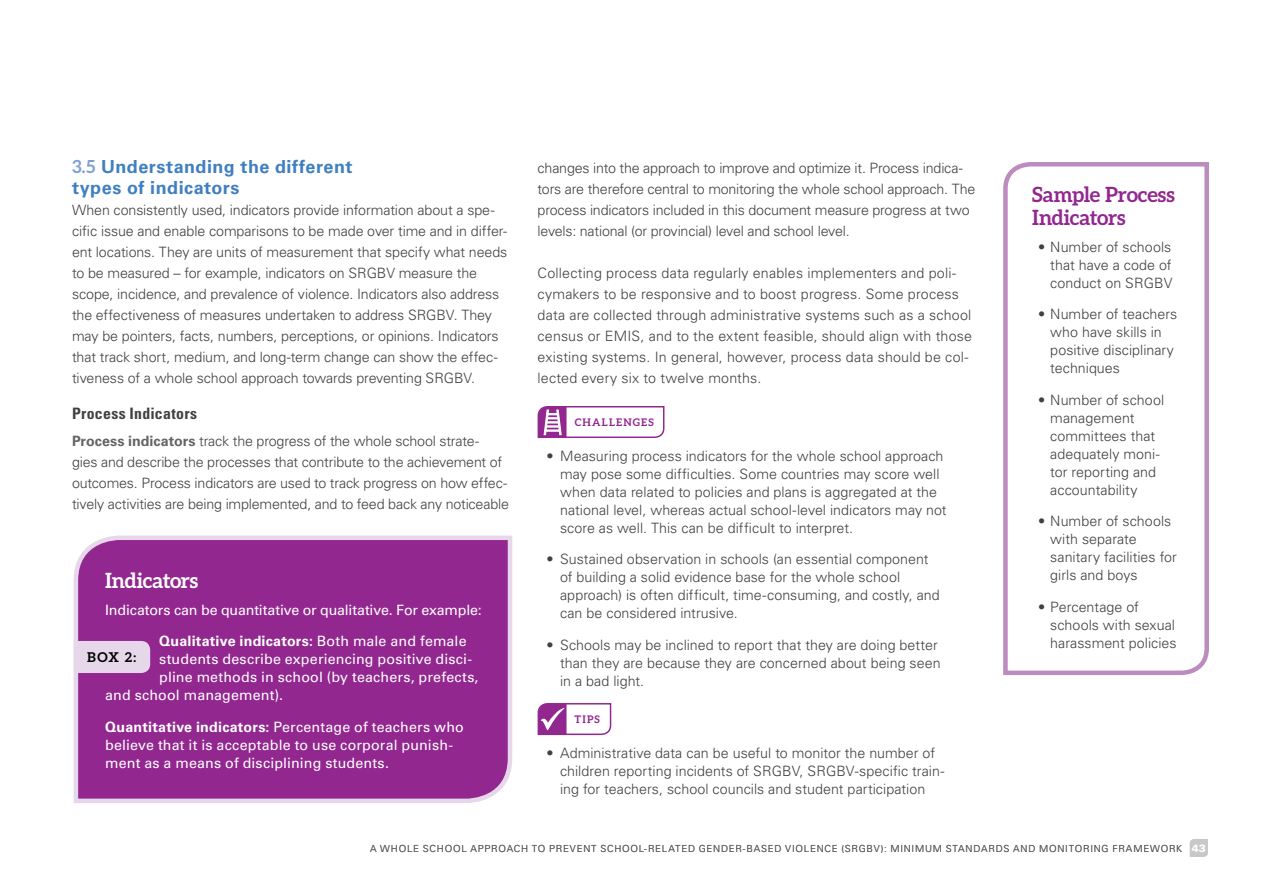
<style>
.page{position:relative;width:1263px;height:893px;background:#fff}
.page>*{position:absolute;margin:0;border:0;box-sizing:border-box;transform-origin:0 0}
.t1{font:700 21px/22.5px "Aleo";letter-spacing:-.01em;color:#92278f}
.t2{font:700 21px "Aleo";letter-spacing:-.015em;color:#fff}
.t3{font:700 18px/21px "Univers LT Pro 65";letter-spacing:.025em;color:#407fc0}
.t4{font:700 condensed 15.75px "Univers";letter-spacing:.02em;color:#414042}
.t5{font:300 14.25px/18px "Univers LT Pro 45";color:#414042}
.t6{font:14.25px/18px "Univers LT Pro 55 Roman";letter-spacing:.01em;color:#fff}
.t7{font:700 14.25px "Univers LT Pro 65";letter-spacing:.015em;color:#fff}
.t8{font:14.25px "Univers LT Pro 55 Roman";letter-spacing:-.01em;color:#fff}
.t9{font:700 13.5px "Aleo";color:#000}
.t10{font:700 10.5px "Aleo";letter-spacing:.11em;color:#92278f}
.t11{font:300 9.75px "Univers LT Pro 45";letter-spacing:.075em;color:#58595b}
.s1{font-family:"Aleo";color:#7da0d2}
.s2{font-family:"Univers LT Pro 65";font-weight:700;color:#636466}
.s3{font-family:"Univers LT Pro 55 Roman";font-weight:400}
.s4{font-family:"Univers LT Std";font-weight:900;font-size:10.5px;color:#fff}
</style>
<div class="page">
<svg style="left:1190px;top:839px;width:18px;height:18px"></svg>
<svg style="left:537px;top:406px;width:128px;height:32px"></svg>
<svg style="left:537px;top:703px;width:75px;height:33px"></svg>
<svg style="left:1003px;top:162px;width:206px;height:513px"></svg>
<div style="left:73px;top:535px;width:440px;height:268px;background:#92278f"></div>
<div style="left:74px;top:641px;width:76px;height:32px;background:#e6d7ea"></div>
<p class="t3" style="left:72px;top:156px;width:282px"><span class="s1">3.5</span> Understanding the different types of indicators</p>
<p class="t5" style="left:72px;top:199px;width:437px;line-height:21px">When consistently used, indicators provide information about a spe&shy;cific issue and enable comparisons to be made over time and in differ&shy;ent locations. They are units of measurement that specify what needs to be measured – for example, indicators on SRGBV measure the scope, incidence, and prevalence of violence. Indicators also address the effectiveness of measures undertaken to address SRGBV. They may be pointers, facts, numbers, perceptions, or opinions. Indicators that track short, medium, and long-term change can show the effec&shy;tiveness of a whole school approach towards preventing SRGBV.</p>
<p class="t4" style="left:72px;top:403px;width:127px">Process Indicators</p>
<p class="t5" style="left:72px;top:430px;width:439px;line-height:21px"><span class="s2">Process indicators</span> track the progress of the whole school strate-<br>gies and describe the processes that contribute to the achievement of outcomes. Process indicators are used to track progress on how effec&shy;tively activities are being implemented, and to feed back any noticeable</p>
<h1 class="t2" style="left:105px;top:568px;width:95px">Indicators</h1>
<p class="t8" style="left:105px;top:601px;width:378px">Indicators can be quantitative or qualitative. For example:</p>
<p class="t7" style="left:159px;top:633px;width:309px">Qualitative indicators: <span class="s3">Both male and female</span></p>
<p class="t6" style="left:159px;top:650px;width:315px">students describe experiencing positive disci-</p>
<p class="t6" style="left:159px;top:668px;width:321px">pline methods in school (by teachers, prefects,</p>
<p class="t6" style="left:105px;top:686px;width:179px">and school management).</p>
<p class="t7" style="left:105px;top:718px;width:360px">Quantitative indicators: <span class="s3">Percentage of teachers who</span></p>
<p class="t6" style="left:105px;top:736px;width:349px">believe that it is acceptable to use corporal punish&shy;ment as a means of disciplining students.</p>
<p class="t9" style="left:87px;top:650px;width:51px">BOX 2:</p>
<p class="t5" style="left:538px;top:157px;width:439px;line-height:21px">changes into the approach to improve and optimize it. Process indica&shy;tors are therefore central to monitoring the whole school approach. The process indicators included in this document measure progress at two levels: national (or provincial) level and school level.</p>
<p class="t5" style="left:538px;top:262px;width:436px;line-height:21px">Collecting process data regularly enables implementers and poli&shy;cymakers to be responsive and to boost progress. Some process data are collected through administrative systems such as a school census or EMIS, and to the extent feasible, should align with those existing systems. In general, however, process data should be col&shy;lected every six to twelve months.</p>
<p class="t10" style="left:575px;top:416px;width:81px">CHALLENGES</p>
<p class="t5" style="left:560px;top:446px;width:388px;text-indent:-13px">• Measuring process indicators for the whole school approach may pose some difficulties. Some countries may score well when data related to policies and plans is aggregated at the national level, whereas actual school-level indicators may not score as well. This can be difficult to interpret.</p>
<p class="t5" style="left:560px;top:550px;width:381px;text-indent:-13px">• Sustained observation in schools (an essential component of building a solid evidence base for the whole school approach) is often difficult, time-consuming, and costly, and can be considered intrusive.</p>
<p class="t5" style="left:560px;top:635px;width:382px;text-indent:-13px">• Schools may be inclined to report that they are doing better than they are because they are concerned about being seen in a bad light.</p>
<p class="t10" style="left:575px;top:713px;width:27px">TIPS</p>
<p class="t5" style="left:560px;top:743px;width:386px;text-indent:-13px">• Administrative data can be useful to monitor the number of children reporting incidents of SRGBV, SRGBV-specific train&shy;ing for teachers, school councils and student participation</p>
<h1 class="t1" style="left:1032px;top:183px;width:144px">Sample Process<br>Indicators</h1>
<p class="t5" style="left:1050px;top:238px;width:124px;text-align:justify;text-indent:-12px">• Number of schools that have a code of conduct on SRGBV</p>
<p class="t5" style="left:1050px;top:305px;width:129px;text-indent:-12px">• Number of teachers who have skills in positive disciplinary techniques</p>
<p class="t5" style="left:1050px;top:391px;width:115px;text-indent:-12px">• Number of school management committees that adequately moni&shy;tor reporting and accountability</p>
<p class="t5" style="left:1050px;top:512px;width:128px;text-indent:-12px">• Number of schools with separate sanitary facilities for girls and boys</p>
<p class="t5" style="left:1050px;top:598px;width:128px;text-indent:-12px">• Percentage of schools with sexual harassment policies</p>
<p class="t11" style="left:370px;top:842px;width:837px">A WHOLE SCHOOL APPROACH TO PREVENT SCHOOL-RELATED GENDER-BASED VIOLENCE (SRGBV): MINIMUM STANDARDS AND MONITORING FRAMEWORK <span class="s4">43</span></p>
</div>
